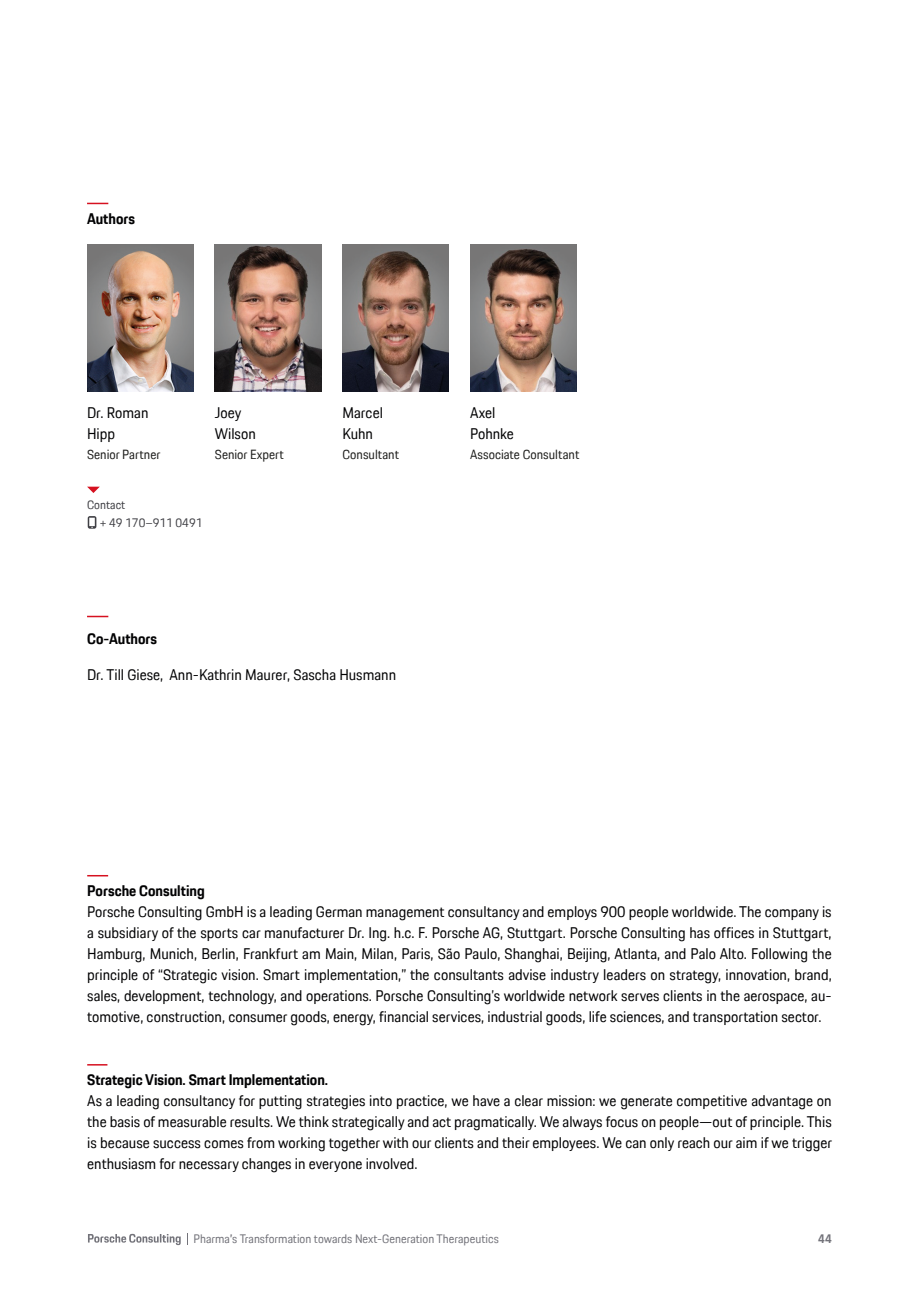
<style>
.page{position:relative;width:919px;height:1289px;background:#fff}
.page>*{position:absolute;margin:0;border:0;box-sizing:border-box;transform-origin:0 0}
.t1{font:15px/21px "Porsche Next TT";color:#020203}
.t2{font:700 15px "Porsche Next TT";color:#020203}
.t3{font:12.9px "Porsche Next TT";color:#1d1d1b}
.t4{font:12px "Porsche Next TT";color:#73737a}
.t5{font:12px/18px "Porsche Next TT";color:#404045}
.t6{font:700 12px "Porsche Next TT";color:#73737a}
.s1{font-weight:700}
</style>
<div class="page">
<img style="left:215px;top:245px;width:106px;height:147px">
<img style="left:342px;top:245px;width:107px;height:147px">
<img style="left:87px;top:245px;width:106px;height:146px">
<img style="left:470px;top:245px;width:106px;height:147px">
<svg style="left:88px;top:1233px;width:93px;height:12px"></svg>
<svg style="left:187px;top:1233px;width:1px;height:12px"></svg>
<svg style="left:87px;top:875px;width:21px;height:1px"></svg>
<svg style="left:87px;top:1064px;width:20px;height:1px"></svg>
<svg style="left:87px;top:203px;width:21px;height:1px"></svg>
<hr style="left:87px;top:615px;width:21px;height:2px;background:#d61120">
<svg style="left:87px;top:486px;width:13px;height:7px"></svg>
<svg style="left:88px;top:516px;width:8px;height:12px"></svg>
<p class="t2" style="left:87px;top:208px;width:50px">Authors</p>
<p class="t1" style="left:87px;top:402px;width:63px">Dr. Roman<br>Hipp</p>
<p class="t3" style="left:87px;top:446px;width:75px">Senior Partner</p>
<p class="t1" style="left:215px;top:402px;width:42px">Joey<br>Wilson</p>
<p class="t3" style="left:215px;top:446px;width:70px">Senior Expert</p>
<p class="t5" style="left:100px;top:496px;width:104px;text-indent:-13px">Contact<br>+ 49 170–911 0491</p>
<p class="t2" style="left:87px;top:628px;width:72px">Co-Authors</p>
<p class="t1" style="left:342px;top:402px;width:42px">Marcel<br>Kuhn</p>
<p class="t3" style="left:342px;top:446px;width:58px">Consultant</p>
<p class="t1" style="left:87px;top:664px;width:310px">Dr. Till Giese, Ann-Kathrin Maurer, Sascha Husmann</p>
<p class="t1" style="left:470px;top:402px;width:45px">Axel<br>Pohnke</p>
<p class="t3" style="left:470px;top:446px;width:111px">Associate Consultant</p>
<p class="t2" style="left:87px;top:880px;width:119px">Porsche Consulting</p>
<p class="t1" style="left:87px;top:901px;width:746px;text-align:justify">Porsche Consulting GmbH is a leading German management consultancy and employs 900 people worldwide. The company is a subsidiary of the sports car manufacturer Dr. Ing. h.c. F. Porsche AG, Stuttgart. Porsche Consulting has offices in Stuttgart, Hamburg, Munich, Berlin, Frankfurt am Main, Milan, Paris, São Paulo, Shanghai, Beijing, Atlanta, and Palo Alto. Following the principle of “Strategic vision. Smart implementation,” the consultants advise industry leaders on strategy, innovation, brand, sales, development, technology, and operations. Porsche Consulting’s worldwide network serves clients in the aerospace, au&shy;tomotive, construction, consumer goods, energy, financial services, industrial goods, life sciences, and transportation sector.</p>
<p class="t2" style="left:87px;top:1069px;width:242px">Strategic Vision. Smart Implementation.</p>
<p class="t1" style="left:87px;top:1090px;width:746px;text-align:justify">As a leading consultancy for putting strategies into practice, we have a clear mission: we generate competitive advantage on the basis of measurable results. We think strategically and act pragmatically. We always focus on people—out of principle. This is because success comes from working together with our clients and their employees. We can only reach our aim if we trigger enthusiasm for necessary changes in everyone involved.</p>
<p class="t4" style="left:193px;top:1230px;width:307px">Pharma<span class="s1">’</span>s Transformation towards Next-Generation Therapeutics</p>
<p class="t6" style="left:818px;top:1230px;width:15px">44</p>
</div>
